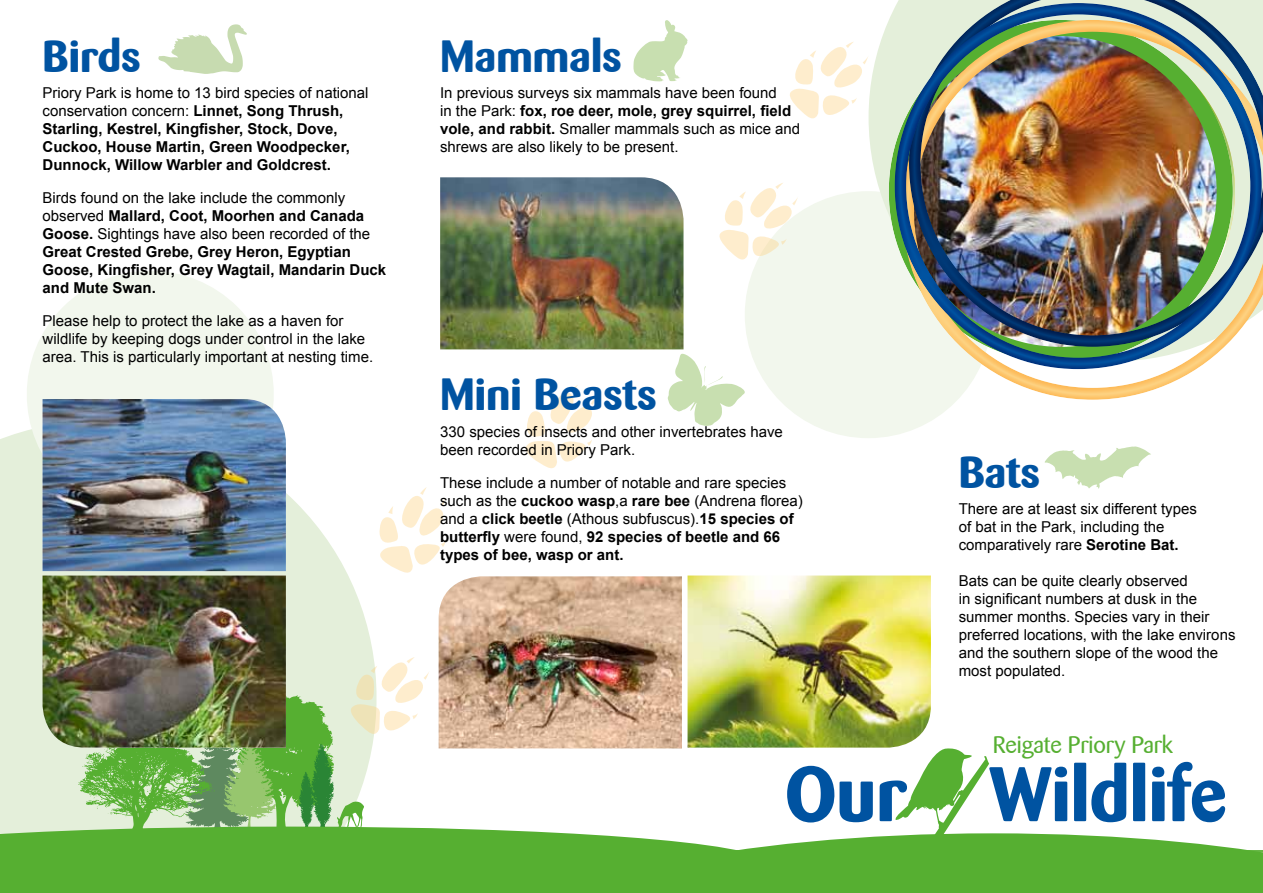
<style>
.page{position:relative;width:1263px;height:893px;background:#fff}
.page>*{position:absolute;margin:0;border:0;box-sizing:border-box;transform-origin:0 0}
.t1{font:700 76.5px "Barmeno";color:#0053a1}
.t2{font:700 45px "Barmeno";color:#0053a1}
.t3{font:24px "Barmeno";color:#56af31}
.t4{font:15px/18px "Arial";color:#000}
.t5{font:700 15px/18px "Arial";color:#000}
.s1{font-weight:400}
.s2{font-weight:700}
</style>
<div class="page">
<svg style="left:868px;top:0;width:39px;height:177px;fill:#e4efda"></svg>
<div style="left:0;top:434px;width:43px;height:393px;background:#e4efda"></div>
<svg style="left:15px;top:334px;width:28px;height:196px"></svg>
<svg style="left:0;top:827px;width:43px;height:66px;background:#62b440"></svg>
<img style="left:893px;top:1px;width:369px;height:176px">
<svg style="left:790px;top:42px;width:78px;height:77px"></svg>
<svg style="left:633px;top:20px;width:54px;height:61px"></svg>
<img style="left:43px;top:177px;width:1220px;height:716px">
<svg style="left:158px;top:24px;width:89px;height:50px"></svg>
<h2 class="t2" style="left:43px;top:29px;width:100px">Birds</h2>
<p class="t5" style="left:43px;top:85px;width:327px"><span class="s1">Priory Park is home to 13 bird species of national conservation concern:</span> Linnet, Song Thrush, Starling, Kestrel, Kingfisher, Stock, Dove, Cuckoo, House Martin, Green Woodpecker, Dunnock, Willow Warbler and Goldcrest.</p>
<p class="t5" style="left:43px;top:190px;width:345px"><span class="s1">Birds found on the lake include the commonly observed</span> Mallard, Coot, Moorhen and Canada Goose. <span class="s1">Sightings have also been recorded of the </span>Great Crested Grebe, Grey Heron, Egyptian Goose, Kingfisher, Grey Wagtail, Mandarin Duck and Mute Swan.</p>
<p class="t4" style="left:43px;top:312px;width:332px">Please help to protect the lake as a haven for wildlife by keeping dogs under control in the lake area. This is particularly important at nesting time.</p>
<h2 class="t2" style="left:440px;top:29px;width:183px">Mammals</h2>
<p class="t4" style="left:440px;top:84px;width:362px">In previous surveys six mammals have been found<br>in the Park: <span class="s2">fox, roe deer, mole, grey squirrel, field vole, and rabbit.</span> Smaller mammals such as mice and shrews are also likely to be present.</p>
<h2 class="t2" style="left:440px;top:368px;width:218px">Mini Beasts</h2>
<p class="t4" style="left:440px;top:423px;width:344px">330 species of insects and other invertebrates have been recorded in Priory Park.</p>
<p class="t4" style="left:440px;top:474px;width:364px">These include a number of notable and rare species such as the <span class="s2">cuckoo wasp</span>,a <span class="s2">rare bee</span> (Andrena florea) and a <span class="s2">click beetle</span> (Athous subfuscus).<span class="s2">15 species of butterfly</span> were found, <span class="s2">92 species of beetle and 66 types of bee, wasp or ant.</span></p>
<h2 class="t2" style="left:959px;top:445px;width:83px">Bats</h2>
<p class="t4" style="left:959px;top:500px;width:240px">There are at least six different types of bat in the Park, including the comparatively rare <span class="s2">Serotine Bat.</span></p>
<p class="t4" style="left:959px;top:572px;width:278px">Bats can be quite clearly observed<br>in significant numbers at dusk in the summer months. Species vary in their preferred locations, with the lake environs and the southern slope of the wood the most populated.</p>
<h3 class="t3" style="left:993px;top:730px;width:181px">Reigate Priory Park</h3>
<h1 class="t1" style="left:785px;top:748px;width:443px">Our Wildlife</h1>
</div>
